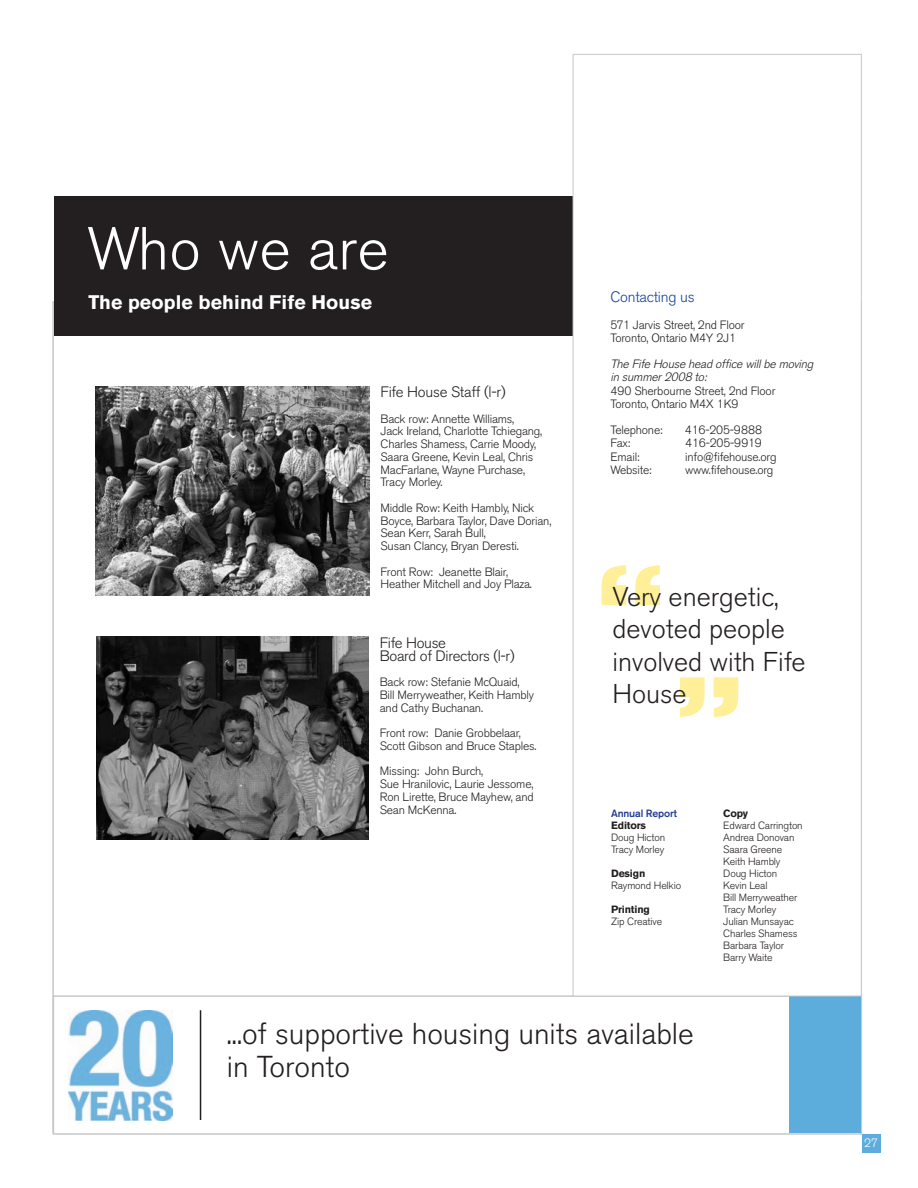
<style>
.page{position:relative;width:918px;height:1188px;background:#fff}
.page>*{position:absolute;margin:0;border:0;box-sizing:border-box;transform-origin:0 0}
.t1{font:700 expanded 108px "Akzidenz Grotesk BE";color:#ffef99}
.t2{font:300 60px "Akzidenz Grotesk BE";letter-spacing:.005em;color:#fff}
.t3{font:300 30px/33px "Akzidenz Grotesk BE";color:#231f20}
.t4{font:300 27px/32.4px "Akzidenz Grotesk BE";color:#231f20}
.t5{font:700 19.5px "Akzidenz Grotesk BE";letter-spacing:.005em;color:#fff}
.t6{font:300 15px/12.8px "Akzidenz Grotesk BE";letter-spacing:-.02em;color:#231f20}
.t7{font:300 15px "Akzidenz Grotesk BE";letter-spacing:-.015em;color:#154398}
.t8{font:300 12px/12.8px "Akzidenz Grotesk BE";letter-spacing:-.015em;color:#231f20}
.t9{font:italic 300 12px/13.2px "Akzidenz Grotesk BE";color:#231f20}
.t10{font:300 12px "Akzidenz Grotesk BE";color:#fff}
.t11{font:300 10.5px/12px "Akzidenz Grotesk BE";letter-spacing:-.015em;color:#231f20}
.t12{font:700 10.5px "Akzidenz Grotesk BE";letter-spacing:-.015em;color:#231f20}
.t13{font:500 10.5px "Akzidenz Grotesk BE";letter-spacing:-.015em;color:#253d96}
</style>
<div class="page">
<img style="left:95px;top:386px;width:274px;height:209px">
<img style="left:96px;top:636px;width:272px;height:203px">
<div style="left:54px;top:196px;width:805px;height:140px;background:#231f20"></div>
<div style="left:53px;top:995px;width:809px;height:140px;border:2px solid #c7c8ca"></div>
<div style="left:789px;top:995px;width:72px;height:138px;background:#5daddc"></div>
<img style="left:69px;top:1010px;width:103px;height:110px">
<hr style="left:200px;top:1010px;width:1px;height:110px;background:#231f20">
<div style="left:573px;top:55px;width:288px;height:941px;background:#fff"></div>
<div style="left:862px;top:1135px;width:18px;height:18px;background:#5daddc"></div>
<h2 class="t2" style="left:87px;top:223px;width:303px">Who we are</h2>
<h3 class="t5" style="left:88px;top:295px;width:285px">The people behind Fife House</h3>
<p class="t6" style="left:381px;top:387px;width:127px">Fife House Staff (l-r)</p>
<p class="t8" style="left:381px;top:413px;width:163px">Back row: Annette Williams,<br>Jack Ireland, Charlotte Tchiegang,<br>Charles Shamess, Carrie Moody,<br>Saara Greene, Kevin Leal, Chris<br>MacFarlane, Wayne Purchase,<br>Tracy Morley.</p>
<p class="t8" style="left:381px;top:502px;width:172px">Middle Row: Keith Hambly, Nick<br>Boyce, Barbara Taylor, Dave Dorian,<br>Sean Kerr, Sarah Bull,<br>Susan Clancy, Bryan Deresti.</p>
<p class="t8" style="left:381px;top:566px;width:153px">Front Row: Jeanette Blair,<br>Heather Mitchell and Joy Plaza.</p>
<p class="t6" style="left:380px;top:637px;width:136px">Fife House<br>Board of Directors (l-r)</p>
<p class="t8" style="left:380px;top:677px;width:156px">Back row: Stefanie McQuaid,<br>Bill Merryweather, Keith Hambly and Cathy Buchanan.</p>
<p class="t8" style="left:380px;top:727px;width:158px">Front row: Danie Grobbelaar,<br>Scott Gibson and Bruce Staples.</p>
<p class="t8" style="left:380px;top:766px;width:155px">Missing: John Burch,<br>Sue Hranilovic, Laurie Jessome,<br>Ron Lirette, Bruce Mayhew, and<br>Sean McKenna.</p>
<p class="t7" style="left:610px;top:291px;width:86px">Contacting us</p>
<p class="t8" style="left:610px;top:319px;width:136px;line-height:13.2px">571 Jarvis Street, 2nd Floor<br>Toronto, Ontario M4Y 2J1</p>
<p class="t9" style="left:610px;top:358px;width:207px">The Fife House head office will be moving in summer 2008 to:</p>
<p class="t8" style="left:610px;top:385px;width:166px;line-height:13.2px">490 Sherbourne Street, 2nd Floor<br>Toronto, Ontario M4X 1K9</p>
<p class="t8" style="left:610px;top:425px;width:54px">Telephone:</p>
<p class="t8" style="left:685px;top:425px;width:79px">416-205-9888</p>
<p class="t8" style="left:610px;top:438px;width:21px">Fax:</p>
<p class="t8" style="left:685px;top:438px;width:78px">416-205-9919</p>
<p class="t8" style="left:610px;top:451px;width:31px">Email:</p>
<p class="t8" style="left:685px;top:451px;width:93px">info@fifehouse.org</p>
<p class="t8" style="left:610px;top:464px;width:43px">Website:</p>
<p class="t8" style="left:685px;top:464px;width:90px">www.fifehouse.org</p>
<h1 class="t1" style="left:597px;top:566px;width:69px">“</h1>
<h3 class="t4" style="left:612px;top:582px;width:195px">Very energetic, devoted people involved with Fife<br>House</h3>
<h1 class="t1" style="left:675px;top:677px;width:69px">”</h1>
<p class="t13" style="left:611px;top:810px;width:67px">Annual Report</p>
<p class="t12" style="left:611px;top:822px;width:36px">Editors</p>
<p class="t11" style="left:611px;top:833px;width:55px">Doug Hicton<br>Tracy Morley</p>
<p class="t12" style="left:611px;top:870px;width:36px">Design</p>
<p class="t11" style="left:611px;top:881px;width:72px">Raymond Helkio</p>
<p class="t12" style="left:611px;top:906px;width:40px">Printing</p>
<p class="t11" style="left:611px;top:917px;width:52px">Zip Creative</p>
<p class="t12" style="left:723px;top:810px;width:26px">Copy</p>
<p class="t11" style="left:723px;top:821px;width:81px">Edward Carrington<br>Andrea Donovan<br>Saara Greene<br>Keith Hambly<br>Doug Hicton<br>Kevin Leal<br>Bill Merryweather<br>Tracy Morley<br>Julian Munsayac<br>Charles Shamess<br>Barbara Taylor<br>Barry Waite</p>
<h3 class="t3" style="left:227px;top:1019px;width:468px">...of supportive housing units available in Toronto</h3>
<p class="t10" style="left:864px;top:1138px;width:15px">27</p>
</div>
